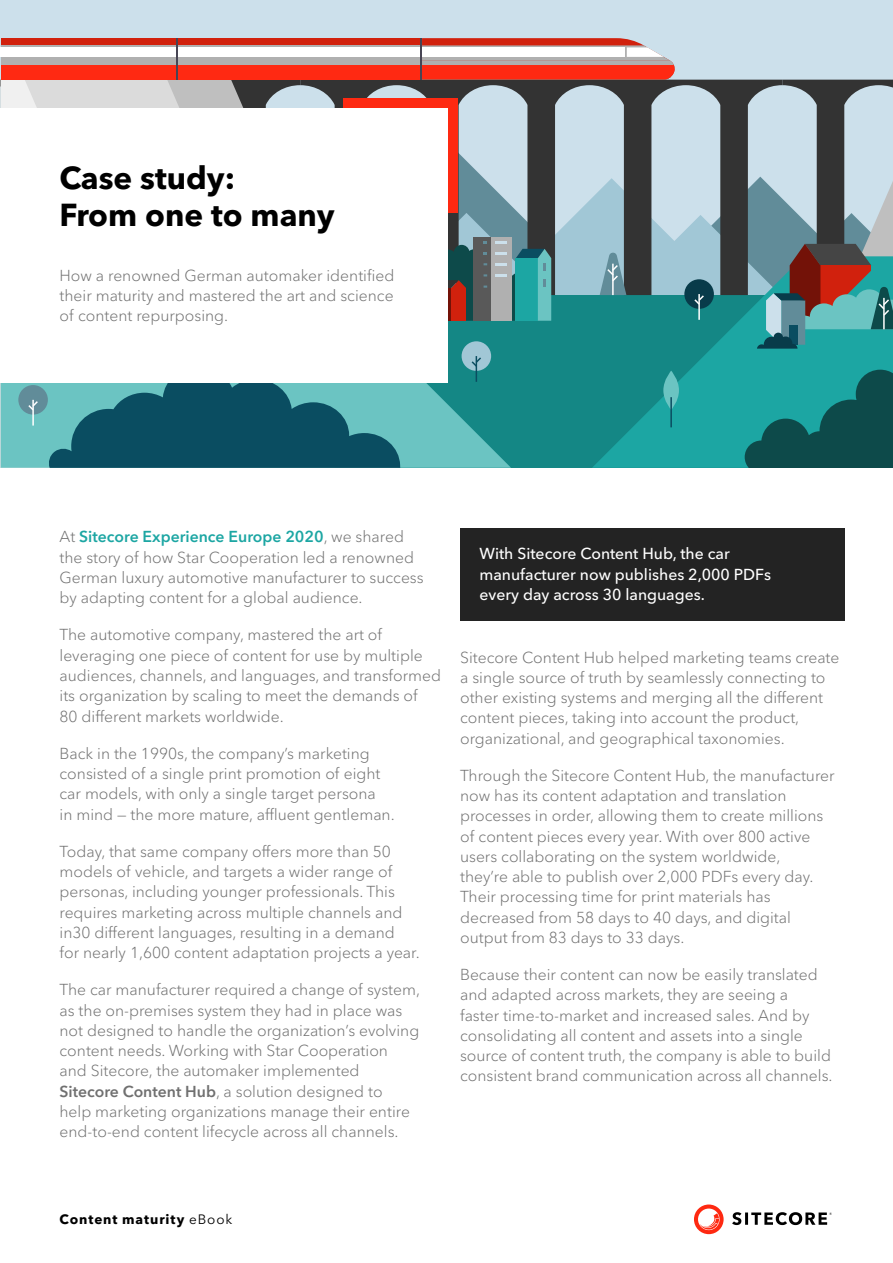
<style>
.page{position:relative;width:893px;height:1263px;background:#fff}
.page>*{position:absolute;margin:0;border:0;box-sizing:border-box;transform-origin:0 0}
.t1{font:700 31.5px/37.5px "Avenir Next LT Pro";color:#000}
.t2{font:300 15.75px/20.2px "Avenir Next LT Pro";color:#707070}
.t3{font:500 15.75px/20.2px "Avenir Next LT Pro";color:#fff}
.t4{font:700 13.5px "Avenir Next LT Pro";letter-spacing:.065em;color:#000}
.s1{font-weight:600;color:#1ca6a3}
.s2{font-weight:600}
.s3{font-weight:400}
</style>
<div class="page">
<div style="left:1px;top:1px;width:892px;height:467px;background:#cce0eb"></div>
<div style="left:460px;top:528px;width:385px;height:92px;background:#232323"></div>
<svg style="left:694px;top:1204px;width:30px;height:30px"></svg>
<svg style="left:732px;top:1212px;width:100px;height:13px"></svg>
<svg style="left:1px;top:38px;width:892px;height:430px;background:#9bb4b5"></svg>
<h1 class="t1" style="left:60px;top:159px;width:277px">Case study:<br>From one to many</h1>
<p class="t2" style="left:60px;top:265px;width:336px;text-align:justify">How a renowned German automaker identified their maturity and mastered the art and science of content repurposing.</p>
<p class="t2" style="left:60px;top:527px;width:366px">At <span class="s1">Sitecore Experience Europe 2020</span>, we shared the story of how Star Cooperation led a renowned German luxury automotive manufacturer to success by adapting content for a global audience.</p>
<p class="t2" style="left:60px;top:625px;width:383px">The automotive company, mastered the art of leveraging one piece of content for use by multiple audiences, channels, and languages, and transformed its organization by scaling to meet the demands of<br>80 different markets worldwide.</p>
<p class="t2" style="left:60px;top:743px;width:337px">Back in the 1990s, the company’s marketing consisted of a single print promotion of eight car models, with only a single target persona<br>in mind — the more mature, affluent gentleman.</p>
<p class="t2" style="left:60px;top:841px;width:362px">Today, that same company offers more than 50 models of vehicle, and targets a wider range of personas, including younger professionals. This requires marketing across multiple channels and in30 different languages, resulting in a demand<br>for nearly 1,600 content adaptation projects a year.</p>
<p class="t2" style="left:60px;top:980px;width:362px">The car manufacturer required a change of system, as the on-premises system they had in place was not designed to handle the organization’s evolving content needs. Working with Star Cooperation<br>and Sitecore, the automaker implemented <span class="s2">Sitecore Content Hub</span>, a solution designed to<br>help marketing organizations manage their entire end-to-end content lifecycle across all channels.</p>
<p class="t3" style="left:479px;top:544px;width:293px">With Sitecore Content Hub, the car manufacturer now publishes 2,000 PDFs every day across 30 languages.</p>
<p class="t2" style="left:460px;top:647px;width:381px">Sitecore Content Hub helped marketing teams create a single source of truth by seamlessly connecting to other existing systems and merging all the different content pieces, taking into account the product, organizational, and geographical taxonomies.</p>
<p class="t2" style="left:460px;top:765px;width:376px">Through the Sitecore Content Hub, the manufacturer now has its content adaptation and translation processes in order, allowing them to create millions of content pieces every year. With over 800 active users collaborating on the system worldwide,<br>they’re able to publish over 2,000 PDFs every day.<br>Their processing time for print materials has decreased from 58 days to 40 days, and digital output from 83 days to 33 days.</p>
<p class="t2" style="left:460px;top:964px;width:374px">Because their content can now be easily translated and adapted across markets, they are seeing a<br>faster time-to-market and increased sales. And by consolidating all content and assets into a single source of content truth, the company is able to build consistent brand communication across all channels.</p>
<p class="t4" style="left:60px;top:1211px;width:174px">Content maturity <span class="s3">eBook</span></p>
</div>
